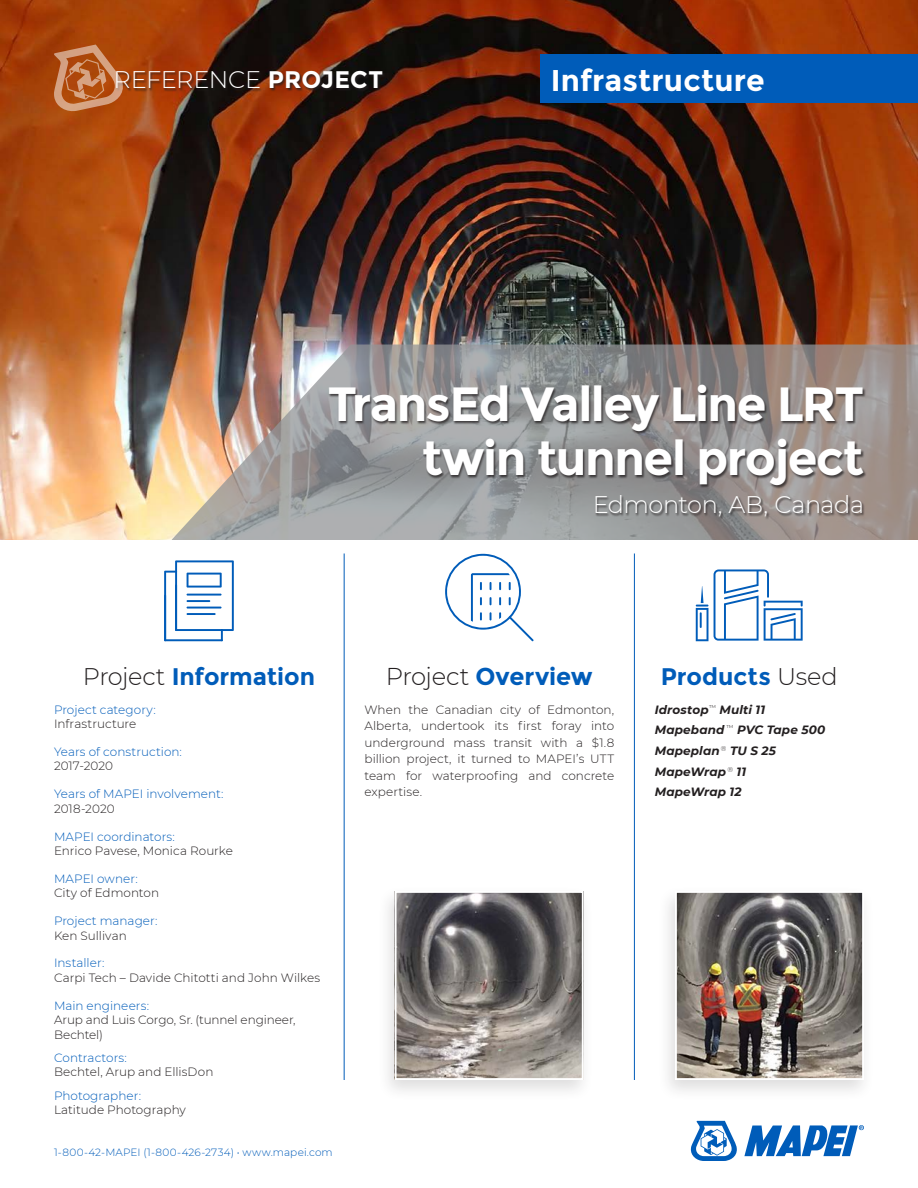
<style>
.page{position:relative;width:918px;height:1188px;background:#fff}
.page>*{position:absolute;margin:0;border:0;box-sizing:border-box;transform-origin:0 0}
.t1{font:700 48px/54px "Montserrat";letter-spacing:-.03em;color:#fff;text-align:right}
.t2{font:700 30px "Montserrat";letter-spacing:.005em;color:#fff}
.t3{font:700 24.3px "Montserrat";color:#005cb9}
.t4{font:300 24px "Montserrat";letter-spacing:-.02em;color:#fff}
.t5{font:700 24px "Montserrat";color:#005cb9}
.t6{font:300 12px/16.5px "Montserrat";color:#231f20;text-align:justify}
.t7{font:300 12px "Montserrat";letter-spacing:.005em;color:#005cb9}
.t8{font:italic 700 12px/20.7px "Montserrat";letter-spacing:.01em;color:#231f20}
.t9{font:300 10.5px "Montserrat";letter-spacing:.015em;color:#005cb9}
.s1{font-weight:700}
.s2{font-weight:300;color:#231f20}
</style>
<div class="page">
<img style="left:0;top:0;width:918px;height:540px">
<div style="left:116px;top:72px;width:269px;height:21px;background:#231f20;opacity:.75"></div>
<svg style="left:54px;top:45px;width:69px;height:66px;background:#be6f3e"></svg>
<hr style="left:344px;top:554px;width:1px;height:526px;background:#005cb9">
<hr style="left:634px;top:554px;width:1px;height:526px;background:#005cb9">
<div style="left:377px;top:885px;width:217px;height:217px;background:#231f20;opacity:.15"></div>
<img style="left:398px;top:894px;width:183px;height:183px">
<div style="left:395px;top:891px;width:189px;height:189px;border:2px solid #fff"></div>
<div style="left:657px;top:885px;width:217px;height:217px;background:#231f20;opacity:.15"></div>
<img style="left:678px;top:894px;width:183px;height:183px">
<div style="left:675px;top:891px;width:189px;height:189px;border:2px solid #fff"></div>
<img style="left:172px;top:345px;width:746px;height:195px">
<div style="left:328px;top:385px;width:539px;height:135px;background:#231f20;opacity:.75"></div>
<svg style="left:691px;top:1121px;width:46px;height:40px"></svg>
<svg style="left:744px;top:1125px;width:120px;height:31px"></svg>
<svg style="left:164px;top:560px;width:70px;height:81px"></svg>
<svg style="left:445px;top:554px;width:89px;height:87px"></svg>
<svg style="left:714px;top:569px;width:89px;height:72px"></svg>
<svg style="left:696px;top:586px;width:12px;height:55px"></svg>
<div style="left:540px;top:54px;width:378px;height:49px;background:#005cb9"></div>
<h3 class="t4" style="left:114px;top:64px;width:271px">REFERENCE <span class="s1">PROJECT</span></h3>
<h2 class="t2" style="left:551px;top:63px;width:215px">Infrastructure</h2>
<h1 class="t1" style="left:328px;top:377px;width:538px">TransEd Valley Line LRT twin tunnel project</h1>
<h3 class="t4" style="left:593px;top:488px;width:273px">Edmonton, AB, Canada</h3>
<h3 class="t5" style="left:83px;top:662px;width:234px"><span class="s2">Project</span> Information</h3>
<p class="t7" style="left:54px;top:701px;width:103px">Project category:</p>
<p class="t6" style="left:54px;top:715px;width:84px">Infrastructure</p>
<p class="t7" style="left:54px;top:744px;width:130px">Years of construction:</p>
<p class="t6" style="left:54px;top:757px;width:61px">2017-2020</p>
<p class="t7" style="left:54px;top:786px;width:171px">Years of MAPEI involvement:</p>
<p class="t6" style="left:54px;top:800px;width:62px">2018-2020</p>
<p class="t7" style="left:54px;top:828px;width:122px">MAPEI coordinators:</p>
<p class="t6" style="left:54px;top:842px;width:181px">Enrico Pavese, Monica Rourke</p>
<p class="t7" style="left:54px;top:870px;width:85px">MAPEI owner:</p>
<p class="t6" style="left:54px;top:884px;width:107px">City of Edmonton</p>
<p class="t7" style="left:54px;top:913px;width:105px">Project manager:</p>
<p class="t6" style="left:54px;top:927px;width:74px">Ken Sullivan</p>
<p class="t7" style="left:54px;top:955px;width:52px">Installer:</p>
<p class="t6" style="left:54px;top:969px;width:268px">Carpi Tech – Davide Chitotti and John Wilkes</p>
<p class="t7" style="left:54px;top:997px;width:97px">Main engineers:</p>
<p class="t6" style="left:54px;top:1012px;width:243px;line-height:14.4px">Arup and Luis Corgo, Sr. (tunnel engineer,<br>Bechtel)</p>
<p class="t7" style="left:54px;top:1050px;width:74px">Contractors:</p>
<p class="t6" style="left:54px;top:1063px;width:161px">Bechtel, Arup and EllisDon</p>
<p class="t7" style="left:54px;top:1087px;width:89px">Photographer:</p>
<p class="t6" style="left:54px;top:1101px;width:133px">Latitude Photography</p>
<h3 class="t3" style="left:386px;top:662px;width:208px"><span class="s2">Project</span> Overview</h3>
<p class="t6" style="left:364px;top:701px;width:251px">When the Canadian city of Edmonton, Alberta, undertook its first foray into underground mass transit with a $1.8 billion project, it turned to MAPEI’s UTT team for waterproofing and concrete expertise.</p>
<h3 class="t5" style="left:661px;top:662px;width:178px">Products <span class="s2">Used</span></h3>
<p class="t8" style="left:655px;top:698px;width:172px">Idrostop<sup>™</sup> Multi 11<br>Mapeband <sup>™</sup> PVC Tape 500<br>Mapeplan <sup>®</sup> TU S 25<br>MapeWrap <sup>®</sup> 11<br>MapeWrap 12</p>
<p class="t9" style="left:54px;top:1145px;width:280px">1-800-42-MAPEI (1-800-426-2734) • www.mapei.com</p>
</div>
